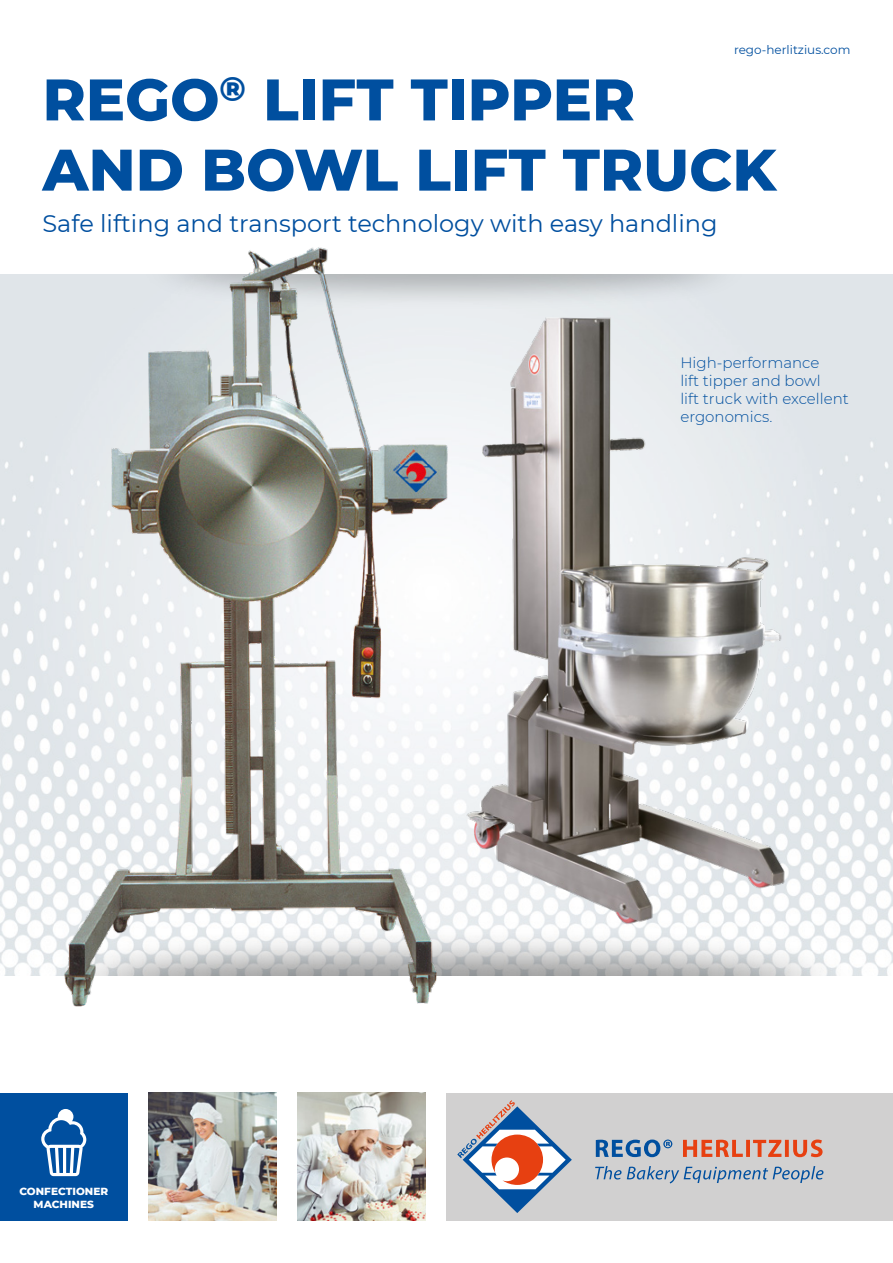
<style>
.page{position:relative;width:893px;height:1263px;background:#fff}
.page>*{position:absolute;margin:0;border:0;box-sizing:border-box;transform-origin:0 0}
.Headline_Titel{font:800 58.5px/70.2px "Montserrat";color:#004f9f}
.Subhead_Titel{font:24px "Montserrat";color:#004f9f}
.Fließtext_Vorderseit{font:300 15px "Montserrat";color:#004f9f}
.Fließtext_Vorderseit-2{font:12px "Montserrat";color:#004f9f}
.Headline_Titel-2{font:800 10.5px/12.6px "Montserrat";color:#fff;text-align:center}
</style>
<div class="page">
<img style="left:0;top:274px;width:893px;height:702px">
<img style="left:454px;top:274px;width:297px;height:18px">
<img style="left:43px;top:780px;width:807px;height:196px">
<div style="left:446px;top:1093px;width:447px;height:127px;background:#d1d0d0"></div>
<svg style="left:457px;top:1100px;width:115px;height:113px"></svg>
<svg style="left:595px;top:1166px;width:228px;height:17px"></svg>
<svg style="left:683px;top:1139px;width:140px;height:18px"></svg>
<svg style="left:596px;top:1139px;width:76px;height:18px"></svg>
<img style="left:298px;top:1093px;width:127px;height:127px">
<img style="left:149px;top:1093px;width:127px;height:127px">
<div style="left:0;top:1093px;width:128px;height:127px;background:#004f9f"></div>
<svg style="left:41px;top:1109px;width:45px;height:67px"></svg>
<img style="left:454px;top:292px;width:391px;height:641px">
<img style="left:57px;top:247px;width:397px;height:760px">
<p class="Fließtext_Vorderseit-2" style="left:734px;top:42px;width:118px">rego-herlitzius.com</p>
<p class="Headline_Titel" style="left:43px;top:61px;width:735px">REGO<sup>®</sup> LIFT TIPPER<br>AND BOWL LIFT TRUCK</p>
<p class="Subhead_Titel" style="left:43px;top:207px;width:677px">Safe lifting and transport technology with easy handling</p>
<p class="Headline_Titel-2" style="left:19px;top:1184px;width:90px">CONFECTIONER<br>MACHINES</p>
<p class="Fließtext_Vorderseit" style="left:680px;top:352px;width:140px">High-performance</p>
<p class="Fließtext_Vorderseit" style="left:680px;top:370px;width:142px">lift tipper and bowl</p>
<p class="Fließtext_Vorderseit" style="left:680px;top:388px;width:170px">lift truck with excellent</p>
<p class="Fließtext_Vorderseit" style="left:680px;top:406px;width:93px">ergonomics.</p>
</div>
